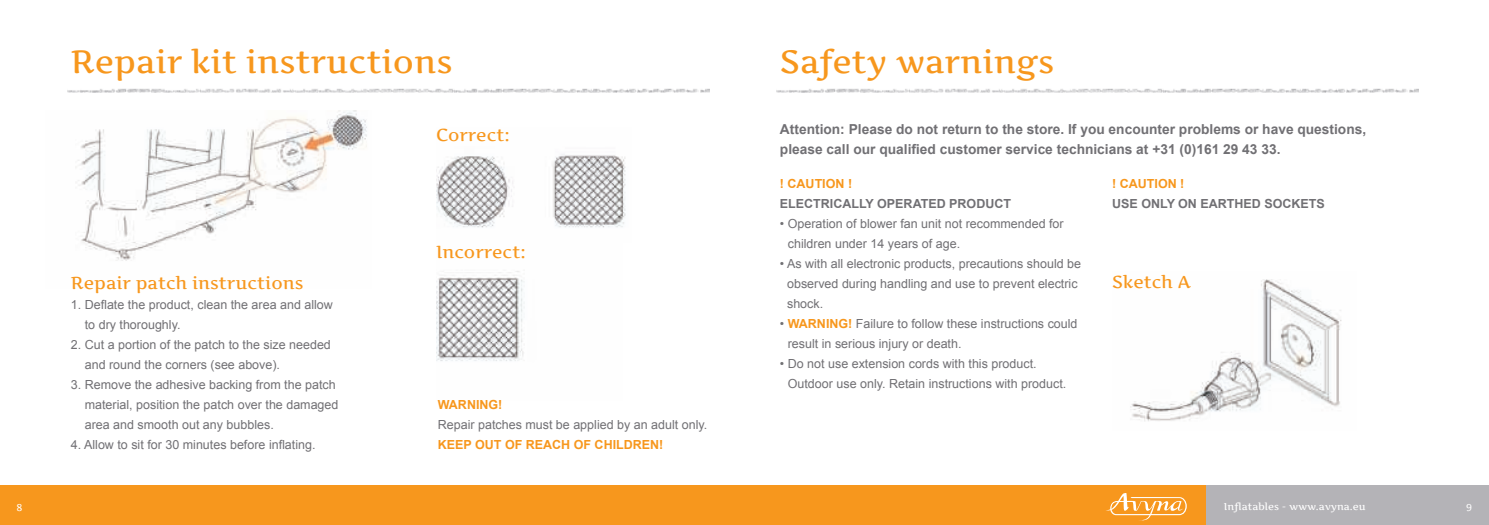
<style>
.page{position:relative;width:1489px;height:525px;background:#fff}
.page>*{position:absolute;margin:0;border:0;box-sizing:border-box;transform-origin:0 0}
.t1{font:500 32.5px "Artifika";color:#f7971d}
.t2{font:500 17.5px "Artifika";color:#f7971d}
.t3{font:700 13.75px/20px "Arial";color:#717074}
.t4{font:12.5px/20px "Arial";color:#717074}
.t5{font:700 12.5px "Arial";color:#f7971d}
.t6{font:700 12.5px "Arial";color:#717074}
.t7{font:500 10px "Artifika";color:#fff}
.s1{font-weight:700;color:#f7971d}
</style>
<div class="page">
<div style="left:1205px;top:485px;width:283px;height:39px;background:#b4b3b7"></div>
<div style="left:0;top:485px;width:1205px;height:39px;background:#f7971d"></div>
<img style="left:436px;top:154px;width:190px;height:74px">
<img style="left:436px;top:271px;width:89px;height:90px">
<svg style="left:1106px;top:493px;width:80px;height:27px"></svg>
<img style="left:67px;top:89px;width:642px;height:4px">
<img style="left:776px;top:89px;width:641px;height:4px">
<img style="left:1130px;top:279px;width:212px;height:142px">
<img style="left:75px;top:111px;width:292px;height:150px">
<h1 class="t1" style="left:71px;top:48px;width:383px">Repair kit instructions</h1>
<h1 class="t1" style="left:780px;top:48px;width:276px">Safety warnings</h1>
<h2 class="t2" style="left:71px;top:275px;width:234px">Repair patch instructions</h2>
<p class="t4" style="left:85px;top:294px;width:250px;text-indent:-14px">1. Deflate the product, clean the area and allow to dry thoroughly.</p>
<p class="t4" style="left:85px;top:334px;width:247px;text-indent:-14px">2. Cut a portion of the patch to the size needed and round the corners (see above).</p>
<p class="t4" style="left:85px;top:374px;width:255px;text-indent:-14px">3. Remove the adhesive backing from the patch material, position the patch over the damaged area and smooth out any bubbles.</p>
<p class="t4" style="left:71px;top:434px;width:246px">4. Allow to sit for 30 minutes before inflating.</p>
<h2 class="t2" style="left:436px;top:128px;width:75px">Correct:</h2>
<h2 class="t2" style="left:436px;top:245px;width:91px">Incorrect:</h2>
<p class="t5" style="left:438px;top:399px;width:66px">WARNING!</p>
<p class="t4" style="left:438px;top:414px;width:271px">Repair patches must be applied by an adult only.</p>
<p class="t5" style="left:438px;top:439px;width:227px">KEEP OUT OF REACH OF CHILDREN!</p>
<p class="t3" style="left:780px;top:120px;width:588px">Attention: Please do not return to the store. If you encounter problems or have questions, please call our qualified customer service technicians at +31 (0)161 29 43 33.</p>
<p class="t5" style="left:780px;top:178px;width:74px">! CAUTION !</p>
<p class="t6" style="left:780px;top:198px;width:233px">ELECTRICALLY OPERATED PRODUCT</p>
<p class="t4" style="left:787px;top:213px;width:277px;text-indent:-8px">• Operation of blower fan unit not recommended for children under 14 years of age.</p>
<p class="t4" style="left:787px;top:253px;width:295px;text-indent:-7px">• As with all electronic products, precautions should be observed during handling and use to prevent electric shock.</p>
<p class="t4" style="left:787px;top:314px;width:291px;text-indent:-8px">• <span class="s1">WARNING!</span> Failure to follow these instructions could result in serious injury or death.</p>
<p class="t4" style="left:787px;top:353px;width:280px;text-indent:-8px">• Do not use extension cords with this product.<br>Outdoor use only. Retain instructions with product.</p>
<p class="t5" style="left:1112px;top:178px;width:74px">! CAUTION !</p>
<p class="t6" style="left:1112px;top:198px;width:214px">USE ONLY ON EARTHED SOCKETS</p>
<h2 class="t2" style="left:1112px;top:275px;width:80px">Sketch A</h2>
<p class="t7" style="left:17px;top:502px;width:8px">8</p>
<p class="t7" style="left:1223px;top:502px;width:143px">Inflatables - www.avyna.eu</p>
<p class="t7" style="left:1466px;top:502px;width:8px">9</p>
</div>
